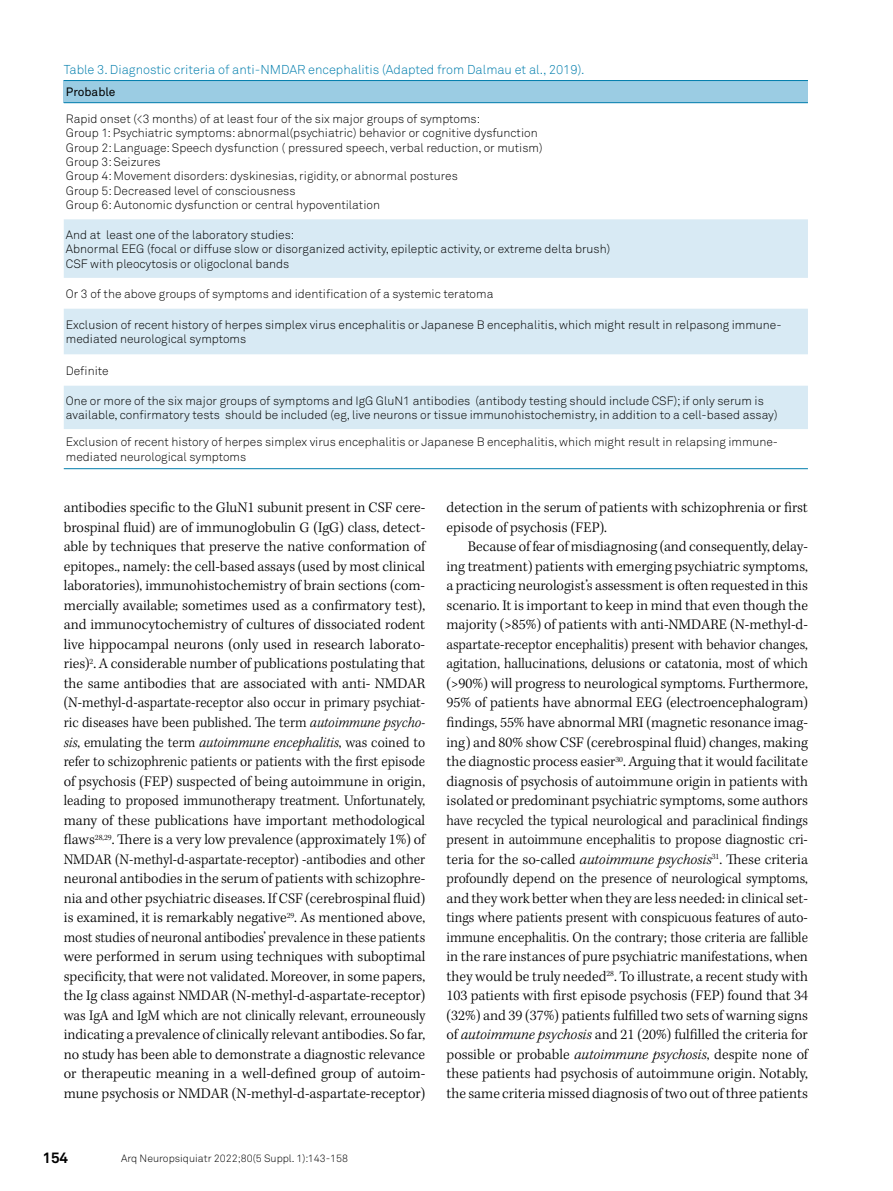
<style>
.page{position:relative;width:893px;height:1191px;background:#fff}
.page>*{position:absolute;margin:0;border:0;box-sizing:border-box;transform-origin:0 0}
.t1{font:300 15px/19.5px "Kepler Std";color:#000;text-align:justify}
.t2{font:700 15px "Akkurat Pro";color:#000}
.t3{font:12.75px "Akkurat Light Pro";color:#007dac}
.t4{font:12px/14.4px "Akkurat Light Pro";color:#000}
.t5{font:12px "Akkurat Pro";color:#000}
.t6{font:10.5px "Akkurat Light Pro";color:#000}
.s1{font-style:italic}
</style>
<div class="page">
<div style="left:64px;top:81px;width:744px;height:22px;background:#9bcce3"></div>
<svg style="left:64px;top:219px;width:744px;height:210px;fill:#d8eaf4"></svg>
<hr style="left:64px;top:102px;width:744px;height:1px;background:#007dac">
<hr style="left:64px;top:80px;width:744px;height:1px;background:#007dac">
<hr style="left:64px;top:468px;width:744px;height:1px;background:#007dac">
<p class="t3" style="left:64px;top:62px;width:522px">Table 3. Diagnostic criteria of anti-NMDAR encephalitis (Adapted from Dalmau et al., 2019).</p>
<p class="t5" style="left:66px;top:85px;width:51px">Probable</p>
<p class="t4" style="left:66px;top:111px;width:478px">Rapid onset (&lt;3 months) of at least four of the six major groups of symptoms:<br>Group 1: Psychiatric symptoms: abnormal(psychiatric) behavior or cognitive dysfunction Group 2: Language: Speech dysfunction ( pressured speech, verbal reduction, or mutism)<br>Group 3: Seizures<br>Group 4: Movement disorders: dyskinesias, rigidity, or abnormal postures<br>Group 5: Decreased level of consciousness<br>Group 6: Autonomic dysfunction or central hypoventilation</p>
<p class="t4" style="left:66px;top:228px;width:546px">And at least one of the laboratory studies:<br>Abnormal EEG (focal or diffuse slow or disorganized activity, epileptic activity, or extreme delta brush)<br>CSF with pleocytosis or oligoclonal bands</p>
<p class="t4" style="left:66px;top:287px;width:429px">Or 3 of the above groups of symptoms and identification of a systemic teratoma</p>
<p class="t4" style="left:66px;top:318px;width:717px">Exclusion of recent history of herpes simplex virus encephalitis or Japanese B encephalitis, which might result in relpasong immune&shy;mediated neurological symptoms</p>
<p class="t4" style="left:66px;top:363px;width:44px">Definite</p>
<p class="t4" style="left:66px;top:394px;width:713px">One or more of the six major groups of symptoms and IgG GluN1 antibodies (antibody testing should include CSF); if only serum is available, confirmatory tests should be included (eg, live neurons or tissue immunohistochemistry, in addition to a cell-based assay)</p>
<p class="t4" style="left:66px;top:435px;width:714px">Exclusion of recent history of herpes simplex virus encephalitis or Japanese B encephalitis, which might result in relapsing immune&shy;mediated neurological symptoms</p>
<p class="t1" style="left:64px;top:498px;width:363px">antibodies specific to the GluN1 subunit present in CSF cere&shy;brospinal fluid) are of immunoglobulin G (IgG) class, detect&shy;able by techniques that preserve the native conformation of epitopes., namely: the cell-based assays (used by most clinical laboratories), immunohistochemistry of brain sections (com&shy;mercially available; sometimes used as a confirmatory test), and immunocytochemistry of cultures of dissociated rodent live hippocampal neurons (only used in research laborato&shy;ries)<sup>2</sup>. A considerable number of publications postulating that the same antibodies that are associated with anti- NMDAR (N-methyl-d-aspartate-receptor also occur in primary psychiat&shy;ric diseases have been published. The term <span class="s1">autoimmune psycho&shy;sis</span>, emulating the term <span class="s1">autoimmune encephalitis</span>, was coined to refer to schizophrenic patients or patients with the first episode of psychosis (FEP) suspected of being autoimmune in origin, leading to proposed immunotherapy treatment. Unfortunately, many of these publications have important methodological flaws<sup>28,29</sup>. There is a very low prevalence (approximately 1%) of NMDAR (N-methyl-d-aspartate-receptor) -antibodies and other neuronal antibodies in the serum of patients with schizophre&shy;nia and other psychiatric diseases. If CSF (cerebrospinal fluid) is examined, it is remarkably negative<sup>29</sup>. As mentioned above, most studies of neuronal antibodies’ prevalence in these patients were performed in serum using techniques with suboptimal specificity, that were not validated. Moreover, in some papers, the Ig class against NMDAR (N-methyl-d-aspartate-receptor) was IgA and IgM which are not clinically relevant, errouneously indicating a prevalence of clinically relevant antibodies. So far, no study has been able to demonstrate a diagnostic relevance or therapeutic meaning in a well-defined group of autoim&shy;mune psychosis or NMDAR (N-methyl-d-aspartate-receptor)</p>
<p class="t1" style="left:446px;top:498px;width:363px">detection in the serum of patients with schizophrenia or first episode of psychosis (FEP).</p>
<p class="t1" style="left:446px;top:537px;width:363px;text-indent:21px">Because of fear of misdiagnosing (and consequently, delay&shy;ing treatment) patients with emerging psychiatric symptoms, a practicing neurologist’s assessment is often requested in this scenario. It is important to keep in mind that even though the majority (&gt;85%) of patients with anti-NMDARE (N-methyl-d&shy;aspartate-receptor encephalitis) present with behavior changes, agitation, hallucinations, delusions or catatonia, most of which (&gt;90%) will progress to neurological symptoms. Furthermore, 95% of patients have abnormal EEG (electroencephalogram) findings, 55% have abnormal MRI (magnetic resonance imag&shy;ing) and 80% show CSF (cerebrospinal fluid) changes, making the diagnostic process easier<sup>30</sup>. Arguing that it would facilitate diagnosis of psychosis of autoimmune origin in patients with isolated or predominant psychiatric symptoms, some authors have recycled the typical neurological and paraclinical findings present in autoimmune encephalitis to propose diagnostic cri&shy;teria for the so-called <span class="s1">autoimmune psychosis</span><sup>31</sup>. These criteria profoundly depend on the presence of neurological symptoms, and they work better when they are less needed: in clinical set&shy;tings where patients present with conspicuous features of auto&shy;immune encephalitis. On the contrary; those criteria are fallible in the rare instances of pure psychiatric manifestations, when they would be truly needed<sup>28</sup>. To illustrate, a recent study with 103 patients with first episode psychosis (FEP) found that 34 (32%) and 39 (37%) patients fulfilled two sets of warning signs of <span class="s1">autoimmune psychosis</span> and 21 (20%) fulfilled the criteria for possible or probable <span class="s1">autoimmune psychosis</span>, despite none of these patients had psychosis of autoimmune origin. Notably, the same criteria missed diagnosis of two out of three patients</p>
<p class="t2" style="left:43px;top:1148px;width:27px">154</p>
<p class="t6" style="left:121px;top:1151px;width:229px">Arq Neuropsiquiatr 2022;80(5 Suppl. 1):143-158</p>
</div>
